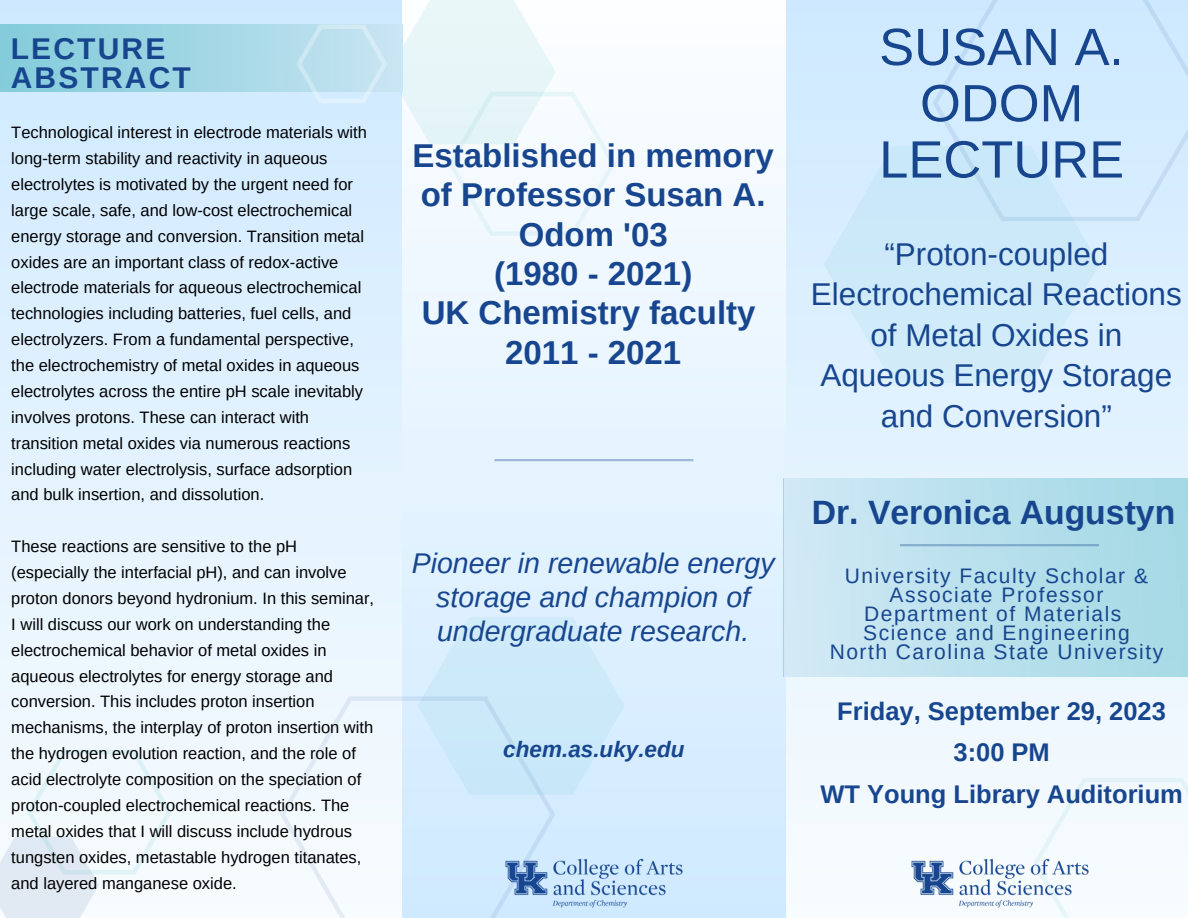
<style>
.page{position:relative;width:1188px;height:918px;background:#fff}
.page>*{position:absolute;margin:0;border:0;box-sizing:border-box;transform-origin:0 0}
.t1{font:52.5px "Arimo";color:#17468f}
.t2{font:700 33.75px "Arimo";color:#17468f}
.t3{font:700 33px/39.3px "Arimo";color:#17468f;text-align:center}
.t4{font:31.5px/40.5px "Arimo";color:#17468f;text-align:center}
.t5{font:700 30px "Arimo";letter-spacing:.07em;color:#17468f}
.t6{font:italic 28.5px/33.8px "Arimo";color:#17468f;text-align:center}
.t7{font:700 25.5px "Arimo";color:#17468f}
.t8{font:italic 700 22.5px "Arimo";color:#17468f}
.t9{font:21px/19.2px "Arimo";letter-spacing:.07em;color:#17468f;text-align:center}
.t10{font:16.5px/25.8px "Arimo";color:#000}
</style>
<div class="page">
<div style="left:0;top:0;width:1188px;height:918px;background:linear-gradient(to bottom,#cee9ff,#f8fcfe)"></div>
<div style="left:932px;top:0;width:256px;height:221px;background:#d2ebff"></div>
<svg style="left:824px;top:146px;width:275px;height:236px;background:#d0eafa"></svg>
<div style="left:402px;top:0;width:384px;height:918px;background:linear-gradient(to bottom,#fdfeff,#cfeaff)"></div>
<img style="left:905px;top:851px;width:128px;height:60px">
<svg style="left:418px;top:617px;width:207px;height:178px;background:#d0ebfa"></svg>
<svg style="left:280px;top:696px;width:275px;height:222px"></svg>
<svg style="left:1033px;top:778px;width:155px;height:140px"></svg>
<svg style="left:0;top:25px;width:296px;height:67px;background:#9ad3e2"></svg>
<svg style="left:296px;top:0;width:320px;height:236px"></svg>
<svg style="left:0;top:750px;width:172px;height:168px"></svg>
<img style="left:498px;top:851px;width:191px;height:60px">
<div style="left:784px;top:479px;width:404px;height:197px;background:linear-gradient(to right,#d1e9f5,#a3d9e4)"></div>
<hr style="left:900px;top:544px;width:199px;height:2px;background:#17468f">
<hr style="left:494px;top:459px;width:199px;height:2px;background:#17468f">
<p class="t5" style="left:11px;top:32px;width:156px">LECTURE</p>
<p class="t5" style="left:11px;top:60px;width:182px">ABSTRACT</p>
<p class="t10" style="left:11px;top:120px;width:357px">Technological interest in electrode materials with long-term stability and reactivity in aqueous electrolytes is motivated by the urgent need for large scale, safe, and low-cost electrochemical energy storage and conversion. Transition metal oxides are an important class of redox-active electrode materials for aqueous electrochemical technologies including batteries, fuel cells, and electrolyzers. From a fundamental perspective, the electrochemistry of metal oxides in aqueous electrolytes across the entire pH scale inevitably involves protons. These can interact with transition metal oxides via numerous reactions including water electrolysis, surface adsorption and bulk insertion, and dissolution.</p>
<p class="t10" style="left:11px;top:534px;width:364px">These reactions are sensitive to the pH (especially the interfacial pH), and can involve proton donors beyond hydronium. In this seminar, I will discuss our work on understanding the electrochemical behavior of metal oxides in aqueous electrolytes for energy storage and conversion. This includes proton insertion mechanisms, the interplay of proton insertion with the hydrogen evolution reaction, and the role of acid electrolyte composition on the speciation of proton-coupled electrochemical reactions. The metal oxides that I will discuss include hydrous tungsten oxides, metastable hydrogen titanates, and layered manganese oxide.</p>
<p class="t3" style="left:413px;top:136px;width:363px">Established in memory of Professor Susan A.<br>Odom '03</p>
<p class="t3" style="left:494px;top:254px;width:200px">(1980 - 2021)</p>
<p class="t3" style="left:422px;top:293px;width:335px">UK Chemistry faculty</p>
<p class="t3" style="left:505px;top:333px;width:178px">2011 - 2021</p>
<p class="t6" style="left:412px;top:547px;width:364px">Pioneer in renewable energy storage and champion of undergraduate research.</p>
<p class="t8" style="left:503px;top:736px;width:183px">chem.as.uky.edu</p>
<p class="t1" style="left:879px;top:18px;width:246px">SUSAN A.</p>
<p class="t1" style="left:920px;top:74px;width:165px">ODOM</p>
<p class="t1" style="left:879px;top:130px;width:246px">LECTURE</p>
<p class="t4" style="left:811px;top:233px;width:372px">“Proton-coupled<br>Electrochemical Reactions of Metal Oxides in<br>Aqueous Energy Storage and Conversion”</p>
<p class="t2" style="left:812px;top:493px;width:365px">Dr. Veronica Augustyn</p>
<p class="t9" style="left:845px;top:566px;width:305px">University Faculty Scholar &amp;<br>Associate Professor</p>
<p class="t9" style="left:864px;top:604px;width:259px">Department of Materials</p>
<p class="t9" style="left:863px;top:623px;width:268px">Science and Engineering</p>
<p class="t9" style="left:830px;top:642px;width:335px">North Carolina State University</p>
<p class="t7" style="left:837px;top:697px;width:330px">Friday, September 29, 2023</p>
<p class="t7" style="left:954px;top:738px;width:98px">3:00 PM</p>
<p class="t7" style="left:820px;top:780px;width:364px">WT Young Library Auditorium</p>
</div>
